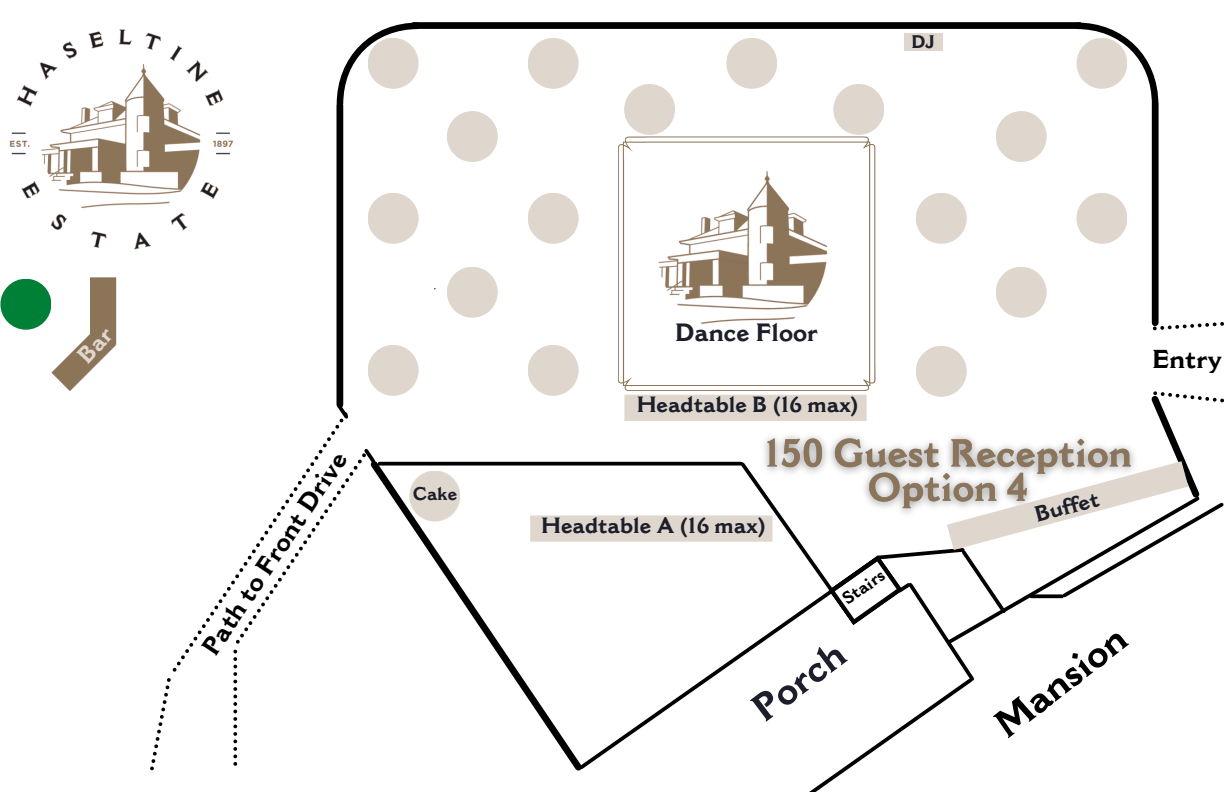
<style>
.page{position:relative;width:1224px;height:792px;background:#fff}
.page>*{position:absolute;margin:0;border:0;box-sizing:border-box;transform-origin:0 0}
.t1{font:700 37.8px "Cantoria MT Std";color:#000}
.t2{font:700 37.8px "Cantoria MT Std";color:#1c1e29}
.t3{font:700 25.5px "Cantoria MT Std";color:#000}
.t4{font:700 24.6px "Cantoria MT Std";color:#1c1e29}
.t5{font:700 21.7px "Cantoria MT Std";color:#1c1e29}
.t6{font:700 17.9px "Cantoria MT Std";letter-spacing:-.005em;color:#1c1e29}
.t7{font:700 17px "Cantoria MT Std";color:#000}
</style>
<div class="page">
<svg style="left:337px;top:23px;width:81px;height:81px"></svg>
<div style="left:413px;top:22px;width:668px;height:7px;background:#000"></div>
<svg style="left:1077px;top:23px;width:81px;height:81px"></svg>
<div style="left:1152px;top:105px;width:7px;height:218px;background:#000"></div>
<div style="left:337px;top:105px;width:6px;height:300px;background:#000"></div>
<svg style="left:379px;top:461px;width:209px;height:309px"></svg>
<svg style="left:380px;top:462px;width:357px;height:4px"></svg>
<svg style="left:576px;top:552px;width:161px;height:219px"></svg>
<svg style="left:1153px;top:322px;width:71px;height:8px"></svg>
<svg style="left:336px;top:401px;width:13px;height:17px"></svg>
<svg style="left:172px;top:412px;width:176px;height:260px"></svg>
<svg style="left:235px;top:445px;width:144px;height:199px"></svg>
<svg style="left:233px;top:650px;width:4px;height:116px"></svg>
<svg style="left:150px;top:678px;width:21px;height:93px"></svg>
<div style="left:528px;top:345px;width:51px;height:51px;background:#dfd7ce;border-radius:50%"></div>
<div style="left:447px;top:267px;width:51px;height:51px;background:#dfd7ce;border-radius:50%"></div>
<div style="left:368px;top:345px;width:51px;height:51px;background:#dfd7ce;border-radius:50%"></div>
<div style="left:528px;top:38px;width:51px;height:51px;background:#dfd7ce;border-radius:50%"></div>
<div style="left:368px;top:193px;width:51px;height:51px;background:#dfd7ce;border-radius:50%"></div>
<div style="left:528px;top:193px;width:51px;height:51px;background:#dfd7ce;border-radius:50%"></div>
<div style="left:368px;top:38px;width:51px;height:51px;background:#dfd7ce;border-radius:50%"></div>
<div style="left:916px;top:193px;width:51px;height:51px;background:#dfd7ce;border-radius:50%"></div>
<div style="left:916px;top:346px;width:51px;height:51px;background:#dfd7ce;border-radius:50%"></div>
<div style="left:0;top:279px;width:51px;height:51px;background:#008037;border-radius:50%"></div>
<div style="left:90px;top:277px;width:26px;height:68px;background:#8c7459"></div>
<img style="left:9px;top:29px;width:225px;height:221px">
<svg style="left:737px;top:390px;width:487px;height:402px"></svg>
<div style="left:409px;top:471px;width:51px;height:51px;background:#dfd7ce;border-radius:50%"></div>
<div style="left:447px;top:111px;width:51px;height:51px;background:#dfd7ce;border-radius:50%"></div>
<div style="left:833px;top:84px;width:51px;height:51px;background:#dfd7ce;border-radius:50%"></div>
<svg style="left:618px;top:137px;width:258px;height:254px"></svg>
<div style="left:996px;top:111px;width:51px;height:51px;background:#dfd7ce;border-radius:50%"></div>
<div style="left:726px;top:38px;width:51px;height:51px;background:#dfd7ce;border-radius:50%"></div>
<div style="left:904px;top:33px;width:39px;height:17px;background:#dfd7ce"></div>
<div style="left:1076px;top:38px;width:51px;height:51px;background:#dfd7ce;border-radius:50%"></div>
<div style="left:624px;top:84px;width:51px;height:51px;background:#dfd7ce;border-radius:50%"></div>
<div style="left:1076px;top:193px;width:51px;height:51px;background:#dfd7ce;border-radius:50%"></div>
<div style="left:996px;top:267px;width:51px;height:51px;background:#dfd7ce;border-radius:50%"></div>
<div style="left:530px;top:515px;width:242px;height:27px;background:#dfd7ce"></div>
<div style="left:624px;top:395px;width:243px;height:26px;background:#dfd7ce"></div>
<svg style="left:24px;top:299px;width:93px;height:92px"></svg>
<p class="t6" style="left:911px;top:35px;width:25px">DJ</p>
<p class="t3" style="left:200px;top:647px;width:240px;rotate:-56deg">Path to Front Drive</p>
<p class="t6" style="left:413px;top:487px;width:46px">Cake</p>
<p class="t4" style="left:675px;top:323px;width:144px">Dance Floor</p>
<p class="t5" style="left:637px;top:396px;width:223px">Headtable B (16 max)</p>
<p class="t5" style="left:541px;top:517px;width:226px">Headtable A (16 max)</p>
<p class="t7" style="left:840px;top:595px;width:49px;rotate:-35deg">Stairs</p>
<h1 class="t2" style="left:748px;top:701px;width:107px;rotate:-37deg">Porch</h1>
<p class="t3" style="left:1152px;top:349px;width:71px">Entry</p>
<p class="t5" style="left:1033px;top:507px;width:67px;rotate:-15deg">Buffet</p>
<h1 class="t1" style="left:991px;top:717px;width:157px;rotate:-38deg">Mansion</h1>
</div>
